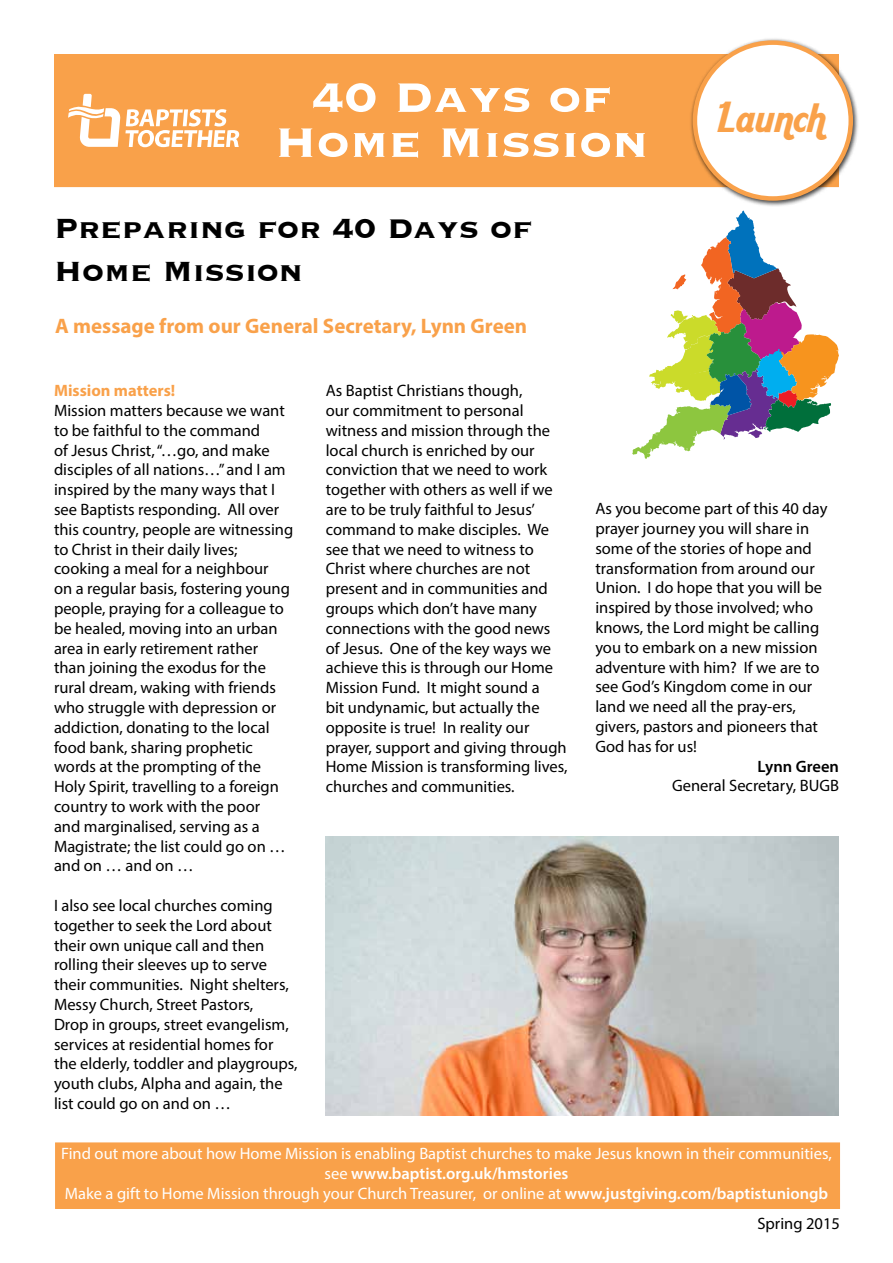
<style>
.page{position:relative;width:893px;height:1263px;background:#fff}
.page>*{position:absolute;margin:0;border:0;box-sizing:border-box;transform-origin:0 0}
.t1{font:700 54px/45px "Copperplate";color:#fff;text-align:center}
.t2{font:40.5px "Aardvark Cafe";color:#f9a14a}
.t3{font:700 36px/43.2px "Copperplate";color:#000}
.t4{font:700 21px "Myriad Pro";color:#f9a14a}
.t5{font:16.5px/19.8px "Myriad Pro";color:#000}
.t6{font:16.5px/19.8px "Myriad Pro";color:#fff;text-align:center}
.t7{font:700 16.5px "Myriad Pro";color:#f9a14a}
.t8{font:600 16.5px "Myriad Pro";color:#000}
.s1{font-weight:600}
</style>
<div class="page">
<div style="left:55px;top:1142px;width:785px;height:67px;background:#f9a14a;border:2px solid #f9a14a"></div>
<div style="left:54px;top:54px;width:785px;height:133px;background:#f9a14a"></div>
<svg style="left:68px;top:94px;width:171px;height:53px"></svg>
<div style="left:689px;top:37px;width:170px;height:170px;background:#000;opacity:.75"></div>
<div style="left:695px;top:43px;width:156px;height:155px;background:#fff;border-radius:50%"></div>
<div style="left:693px;top:40px;width:160px;height:161px;border:4px solid #f9a14a;border-radius:50%"></div>
<svg style="left:632px;top:210px;width:207px;height:249px"></svg>
<img style="left:326px;top:837px;width:513px;height:278px">
<h1 class="t1" style="left:275px;top:72px;width:375px">40 Days of<br>Home Mission</h1>
<h3 class="t3" style="left:54px;top:205px;width:479px">Preparing for 40 Days of<br>Home Mission</h3>
<p class="t4" style="left:55px;top:312px;width:474px">A message from our General Secretary, Lynn Green</p>
<h2 class="t2" style="left:718px;top:91px;width:110px">Launch</h2>
<p class="t7" style="left:54px;top:380px;width:123px">Mission matters!</p>
<p class="t5" style="left:54px;top:400px;width:241px">Mission matters because we want to be faithful to the command<br>of Jesus Christ, “…go, and make disciples of all nations…” and I am inspired by the many ways that I see Baptists responding. All over this country, people are witnessing to Christ in their daily lives; cooking a meal for a neighbour<br>on a regular basis, fostering young people, praying for a colleague to be healed, moving into an urban area in early retirement rather than joining the exodus for the rural dream, waking with friends who struggle with depression or addiction, donating to the local food bank, sharing prophetic words at the prompting of the<br>Holy Spirit, travelling to a foreign country to work with the poor<br>and marginalised, serving as a<br>Magistrate; the list could go on … and on … and on …</p>
<p class="t5" style="left:54px;top:895px;width:245px">I also see local churches coming together to seek the Lord about their own unique call and then rolling their sleeves up to serve their communities. Night shelters,<br>Messy Church, Street Pastors,<br>Drop in groups, street evangelism, services at residential homes for the elderly, toddler and playgroups, youth clubs, Alpha and again, the list could go on and on …</p>
<p class="t5" style="left:326px;top:380px;width:243px">As Baptist Christians though,<br>our commitment to personal witness and mission through the local church is enriched by our conviction that we need to work together with others as well if we are to be truly faithful to Jesus’ command to make disciples. We see that we need to witness to<br>Christ where churches are not present and in communities and groups which don’t have many connections with the good news of Jesus. One of the key ways we achieve this is through our Home<br>Mission Fund. It might sound a<br>bit undynamic, but actually the opposite is true! In reality our prayer, support and giving through<br>Home Mission is transforming lives, churches and communities.</p>
<p class="t5" style="left:595px;top:498px;width:234px">As you become part of this 40 day prayer journey you will share in some of the stories of hope and transformation from around our<br>Union. I do hope that you will be inspired by those involved; who knows, the Lord might be calling you to embark on a new mission adventure with him? If we are to see God’s Kingdom come in our land we need all the pray-ers, givers, pastors and pioneers that<br>God has for us!</p>
<p class="t8" style="left:758px;top:755px;width:83px">Lynn Green</p>
<p class="t5" style="left:672px;top:776px;width:168px">General Secretary, BUGB</p>
<p class="t6" style="left:61px;top:1143px;width:772px">Find out more about how Home Mission is enabling Baptist churches to make Jesus known in their communities, see <span class="s1">www.baptist.org.uk/hmstories<br></span>Make a gift to Home Mission through your Church Treasurer, or online at <span class="s1">www.justgiving.com/baptistuniongb</span></p>
<p class="t5" style="left:757px;top:1213px;width:84px">Spring 2015</p>
</div>
